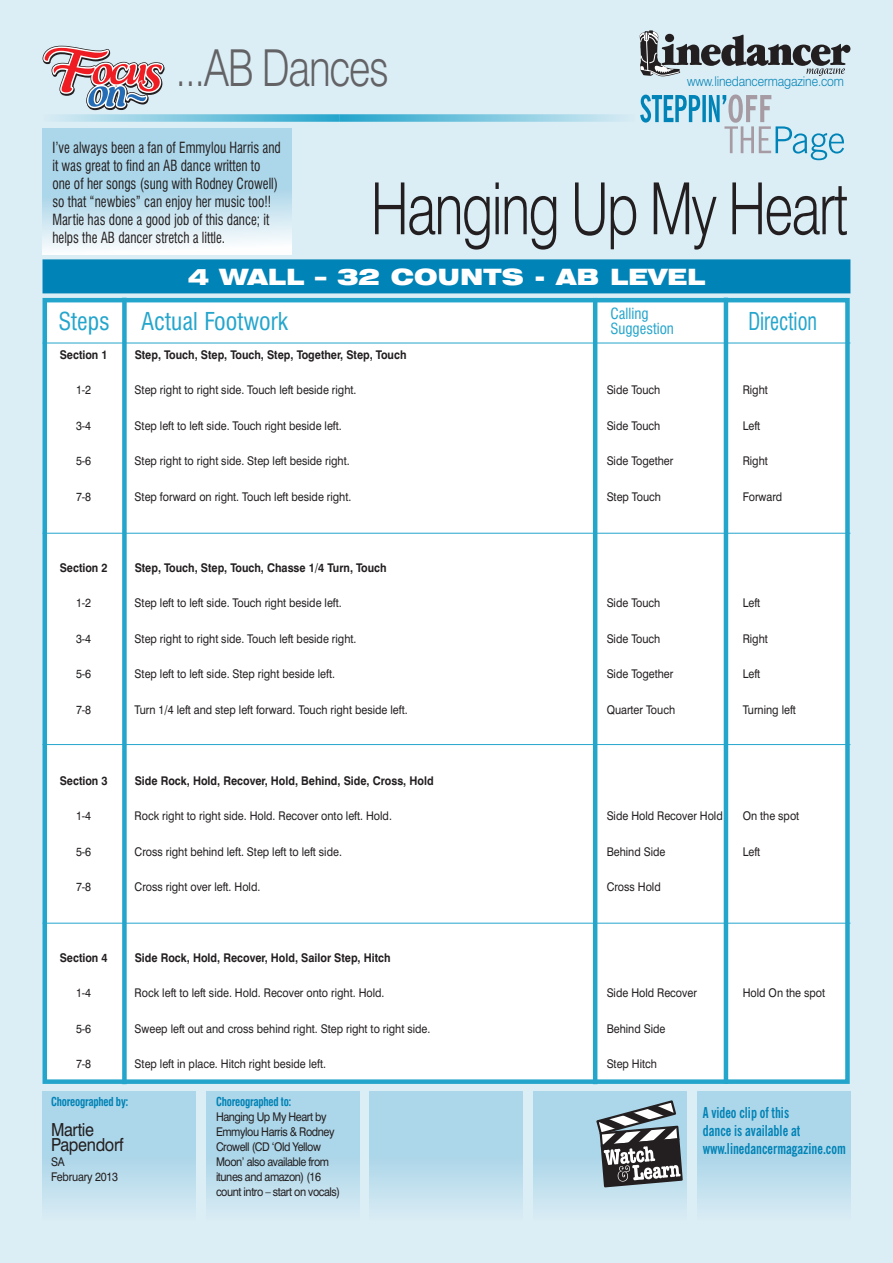
<style>
.page{position:relative;width:893px;height:1263px;background:#dbedf5}
.page>*{position:absolute;margin:0;border:0;box-sizing:border-box;transform-origin:0 0}
.t1{font:300 72px "Swiss 721 BT";letter-spacing:-.03em;color:#231f20;scale:.75 1}
.t2{font:300 51px "Swiss 721 BT";letter-spacing:-.03em;color:#636366;scale:.79 1}
.t3{font:condensed 24px "Swiss 721 BT";color:#24a5cc}
.t4{font:condensed 24px "Swiss 721 BT";color:#24a5cc;scale:.85 1}
.t5{font:900 expanded 22.5px "Swiss 721 BT";color:#fff}
.t6{font:18px "Swiss 721 BT";letter-spacing:-.02em;color:#231f20;scale:.9 1}
.t7{font:condensed 15px/18px "Swiss 721 BT";color:#231f20;scale:.88 1}
.t8{font:700 condensed 15px "News Gothic BT";color:#0083b6;scale:.89 1}
.t9{font:condensed 15px/15px "Swiss 721 BT";color:#24a5cc}
.t10{font:300 13.5px "Swiss 721 BT";letter-spacing:-.01em;color:#0083b6;scale:.9 1}
.t11{font:12px "Swiss 721 BT";color:#231f20;scale:.9 1}
.t12{font:700 12px "Swiss 721 BT";color:#231f20;scale:.9 1}
.t13{font:12px/15px "Swiss 721 BT";letter-spacing:-.04em;color:#231f20;scale:.9 1}
.t14{font:700 condensed 12px "Swiss 721 BT";letter-spacing:-.02em;color:#0083b6;scale:.9 1}
.t15{font:12px "Swiss 721 BT";letter-spacing:-.02em;color:#231f20;scale:.9 1}
</style>
<div class="page">
<svg style="left:640px;top:30px;width:210px;height:46px"></svg>
<svg style="left:640px;top:95px;width:204px;height:65px"></svg>
<svg style="left:43px;top:46px;width:122px;height:64px"></svg>
<div style="left:43px;top:259px;width:807px;height:34px;background:#0083b6;border:2px solid #0083b6"></div>
<div style="left:45px;top:300px;width:802px;height:782px;background:#fff"></div>
<div style="left:43px;top:298px;width:807px;height:786px;border:4px solid #24a5cc"></div>
<div style="left:122px;top:298px;width:5px;height:786px;background:#24a5cc"></div>
<hr style="left:593px;top:298px;width:4px;height:786px;background:#24a5cc">
<hr style="left:724px;top:298px;width:4px;height:786px;background:#24a5cc">
<div style="left:43px;top:1091px;width:153px;height:129px;background:linear-gradient(to bottom,#a1d0e6,#cde6f1)"></div>
<div style="left:206px;top:1091px;width:153px;height:129px;background:linear-gradient(to bottom,#a1d0e6,#cde6f1)"></div>
<div style="left:370px;top:1091px;width:153px;height:129px;background:linear-gradient(to bottom,#a1d0e6,#cde6f1)"></div>
<div style="left:534px;top:1091px;width:153px;height:129px;background:linear-gradient(to bottom,#a1d0e6,#cde6f1)"></div>
<div style="left:697px;top:1091px;width:153px;height:129px;background:linear-gradient(to bottom,#a1d0e6,#cde6f1)"></div>
<svg style="left:57px;top:114px;width:282px;height:8px;background:#80c8e0"></svg>
<svg style="left:339px;top:114px;width:283px;height:8px;background:#7fc8e0"></svg>
<hr style="left:43px;top:343px;width:807px;height:1px;background:#24a5cc">
<hr style="left:43px;top:533px;width:807px;height:1px;background:#24a5cc">
<hr style="left:43px;top:744px;width:807px;height:1px;background:#24a5cc">
<hr style="left:43px;top:923px;width:807px;height:1px;background:#24a5cc">
<svg style="left:43px;top:129px;width:249px;height:126px;fill:#acd6e9"></svg>
<svg style="left:596px;top:1100px;width:87px;height:87px;background:#7b8489"></svg>
<p class="t2" style="left:176px;top:36px;width:272px">...AB Dances</p>
<p class="t10" style="left:687px;top:73px;width:176px">www.linedancermagazine.com</p>
<p class="t7" style="left:52px;top:138px;width:261px">I’ve always been a fan of Emmylou Harris and it was great to find an AB dance written to one of her songs (sung with Rodney Crowell) so that “newbies” can enjoy her music too!!<br>Martie has done a good job of this dance; it helps the AB dancer stretch a little.</p>
<p class="t1" style="left:371px;top:165px;width:638px">Hanging Up My Heart</p>
<p class="t5" style="left:188px;top:263px;width:519px">4 WALL – 32 COUNTS - AB LEVEL</p>
<p class="t9" style="left:610px;top:307px;width:65px">Calling<br>Suggestion</p>
<h3 class="t3" style="left:58px;top:306px;width:53px">Steps</h3>
<h3 class="t3" style="left:141px;top:306px;width:149px">Actual Footwork</h3>
<h3 class="t4" style="left:748px;top:306px;width:82px">Direction</h3>
<p class="t12" style="left:60px;top:347px;width:55px">Section 1</p>
<p class="t12" style="left:135px;top:347px;width:304px">Step, Touch, Step, Touch, Step, Together, Step, Touch</p>
<p class="t11" style="left:76px;top:383px;width:18px">1-2</p>
<p class="t11" style="left:135px;top:383px;width:248px">Step right to right side. Touch left beside right.</p>
<p class="t11" style="left:607px;top:383px;width:61px">Side Touch</p>
<p class="t11" style="left:743px;top:383px;width:29px">Right</p>
<p class="t11" style="left:76px;top:418px;width:18px">3-4</p>
<p class="t11" style="left:135px;top:418px;width:232px">Step left to left side. Touch right beside left.</p>
<p class="t11" style="left:607px;top:418px;width:61px">Side Touch</p>
<p class="t11" style="left:743px;top:418px;width:21px">Left</p>
<p class="t11" style="left:76px;top:454px;width:18px">5-6</p>
<p class="t11" style="left:135px;top:454px;width:240px">Step right to right side. Step left beside right.</p>
<p class="t11" style="left:607px;top:454px;width:76px">Side Together</p>
<p class="t11" style="left:743px;top:454px;width:29px">Right</p>
<p class="t11" style="left:76px;top:489px;width:18px">7-8</p>
<p class="t11" style="left:135px;top:489px;width:242px">Step forward on right. Touch left beside right.</p>
<p class="t11" style="left:607px;top:489px;width:62px">Step Touch</p>
<p class="t11" style="left:743px;top:489px;width:46px">Forward</p>
<p class="t12" style="left:60px;top:560px;width:55px">Section 2</p>
<p class="t12" style="left:135px;top:560px;width:282px">Step, Touch, Step, Touch, Chasse 1/4 Turn, Touch</p>
<p class="t11" style="left:76px;top:596px;width:18px">1-2</p>
<p class="t11" style="left:135px;top:596px;width:232px">Step left to left side. Touch right beside left.</p>
<p class="t11" style="left:607px;top:596px;width:61px">Side Touch</p>
<p class="t11" style="left:743px;top:596px;width:21px">Left</p>
<p class="t11" style="left:76px;top:631px;width:18px">3-4</p>
<p class="t11" style="left:135px;top:631px;width:248px">Step right to right side. Touch left beside right.</p>
<p class="t11" style="left:607px;top:631px;width:61px">Side Touch</p>
<p class="t11" style="left:743px;top:631px;width:29px">Right</p>
<p class="t11" style="left:76px;top:666px;width:18px">5-6</p>
<p class="t11" style="left:135px;top:666px;width:224px">Step left to left side. Step right beside left.</p>
<p class="t11" style="left:607px;top:666px;width:76px">Side Together</p>
<p class="t11" style="left:743px;top:666px;width:21px">Left</p>
<p class="t11" style="left:76px;top:702px;width:18px">7-8</p>
<p class="t11" style="left:135px;top:702px;width:305px">Turn 1/4 left and step left forward. Touch right beside left.</p>
<p class="t11" style="left:607px;top:702px;width:78px">Quarter Touch</p>
<p class="t11" style="left:743px;top:702px;width:61px">Turning left</p>
<p class="t12" style="left:60px;top:773px;width:55px">Section 3</p>
<p class="t12" style="left:135px;top:773px;width:334px">Side Rock, Hold, Recover, Hold, Behind, Side, Cross, Hold</p>
<p class="t11" style="left:76px;top:808px;width:18px">1-4</p>
<p class="t11" style="left:135px;top:808px;width:287px">Rock right to right side. Hold. Recover onto left. Hold.</p>
<p class="t11" style="left:607px;top:808px;width:131px">Side Hold Recover Hold</p>
<p class="t11" style="left:743px;top:808px;width:64px">On the spot</p>
<p class="t11" style="left:76px;top:844px;width:18px">5-6</p>
<p class="t11" style="left:135px;top:844px;width:232px">Cross right behind left. Step left to left side.</p>
<p class="t11" style="left:607px;top:844px;width:67px">Behind Side</p>
<p class="t11" style="left:743px;top:844px;width:21px">Left</p>
<p class="t11" style="left:76px;top:879px;width:18px">7-8</p>
<p class="t11" style="left:135px;top:879px;width:141px">Cross right over left. Hold.</p>
<p class="t11" style="left:607px;top:879px;width:62px">Cross Hold</p>
<p class="t12" style="left:60px;top:950px;width:55px">Section 4</p>
<p class="t12" style="left:135px;top:950px;width:286px">Side Rock, Hold, Recover, Hold, Sailor Step, Hitch</p>
<p class="t11" style="left:76px;top:986px;width:18px">1-4</p>
<p class="t11" style="left:135px;top:986px;width:279px">Rock left to left side. Hold. Recover onto right. Hold.</p>
<p class="t11" style="left:607px;top:986px;width:102px">Side Hold Recover</p>
<p class="t11" style="left:743px;top:986px;width:93px">Hold On the spot</p>
<p class="t11" style="left:76px;top:1021px;width:18px">5-6</p>
<p class="t11" style="left:135px;top:1021px;width:330px">Sweep left out and cross behind right. Step right to right side.</p>
<p class="t11" style="left:607px;top:1021px;width:67px">Behind Side</p>
<p class="t11" style="left:76px;top:1057px;width:18px">7-8</p>
<p class="t11" style="left:135px;top:1057px;width:214px">Step left in place. Hitch right beside left.</p>
<p class="t11" style="left:607px;top:1057px;width:57px">Step Hitch</p>
<p class="t14" style="left:51px;top:1094px;width:88px">Choreographed by:</p>
<p class="t6" style="left:51px;top:1118px;width:49px">Martie</p>
<p class="t6" style="left:51px;top:1133px;width:82px">Papendorf</p>
<p class="t11" style="left:51px;top:1154px;width:17px">SA</p>
<p class="t15" style="left:51px;top:1169px;width:76px">February 2013</p>
<p class="t14" style="left:216px;top:1094px;width:85px">Choreographed to:</p>
<p class="t13" style="left:216px;top:1109px;width:139px">Hanging Up My Heart by<br>Emmylou Harris &amp; Rodney<br>Crowell (CD ‘Old Yellow<br>Moon’ also available from itunes and amazon) (16 count intro – start on vocals)</p>
<p class="t8" style="left:703px;top:1103px;width:99px">A video clip of this</p>
<p class="t8" style="left:703px;top:1121px;width:111px">dance is available at</p>
<p class="t8" style="left:703px;top:1139px;width:162px">www.linedancermagazine.com</p>
</div>
